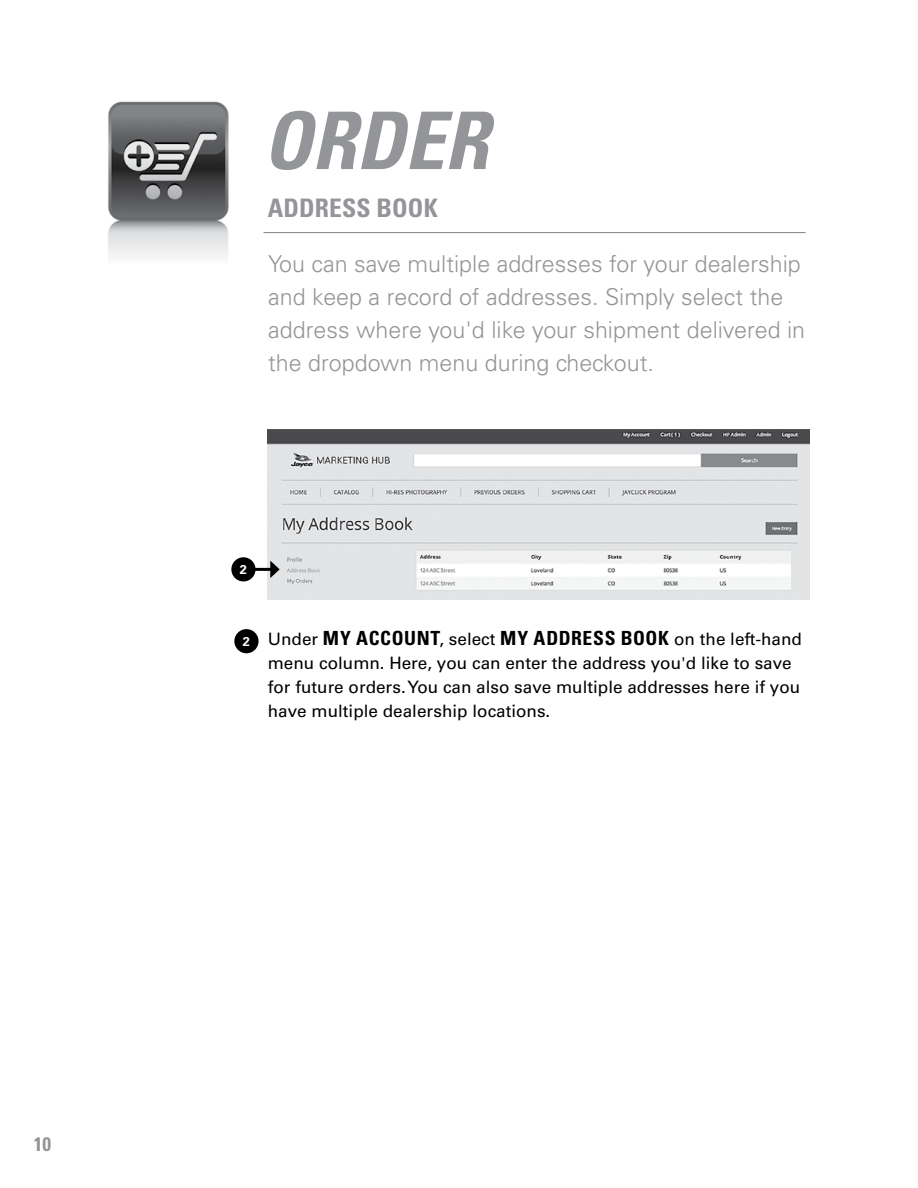
<style>
.page{position:relative;width:918px;height:1188px;background:#fff}
.page>*{position:absolute;margin:0;border:0;box-sizing:border-box;transform-origin:0 0}
.t1{font:italic 700 condensed 79.5px "Univers";color:#939598}
.t2{font:700 condensed 25.5px "Univers";letter-spacing:.005em;color:#939598}
.t3{font:300 23.25px/33px "Univers";color:#939598}
.t4{font:700 condensed 19.5px "Univers";color:#939598}
.t5{font:17.1px/24px "Univers";color:#000}
.t6{font:700 12.75px "Univers";color:#fff}
.s1{font-weight:700;font-stretch:condensed;font-size:19.5px}
</style>
<div class="page">
<img style="left:108px;top:101px;width:121px;height:156px">
<img style="left:268px;top:430px;width:542px;height:169px">
<div style="left:231px;top:557px;width:25px;height:24px;background:#000;border-radius:50%"></div>
<div style="left:234px;top:629px;width:25px;height:24px;background:#000;border-radius:50%"></div>
<hr style="left:253px;top:568px;width:20px;height:3px;background:#000">
<svg style="left:270px;top:561px;width:10px;height:17px"></svg>
<hr style="left:263px;top:232px;width:543px;height:1px;background:#808285">
<p class="t4" style="left:34px;top:1132px;width:19px">10</p>
<h1 class="t1" style="left:263px;top:92px;width:227px">ORDER</h1>
<h2 class="t2" style="left:268px;top:192px;width:172px">ADDRESS BOOK</h2>
<h3 class="t3" style="left:268px;top:248px;width:538px">You can save multiple addresses for your dealership and keep a record of addresses. Simply select the address where you'd like your shipment delivered in the dropdown menu during checkout.</h3>
<p class="t6" style="left:240px;top:562px;width:9px">2</p>
<p class="t6" style="left:243px;top:634px;width:9px">2</p>
<p class="t5" style="left:268px;top:627px;width:536px">Under <span class="s1">MY ACCOUNT</span>, select <span class="s1">MY ADDRESS BOOK</span> on the left-hand menu column. Here, you can enter the address you'd like to save for future orders. You can also save multiple addresses here if you have multiple dealership locations.</p>
</div>
